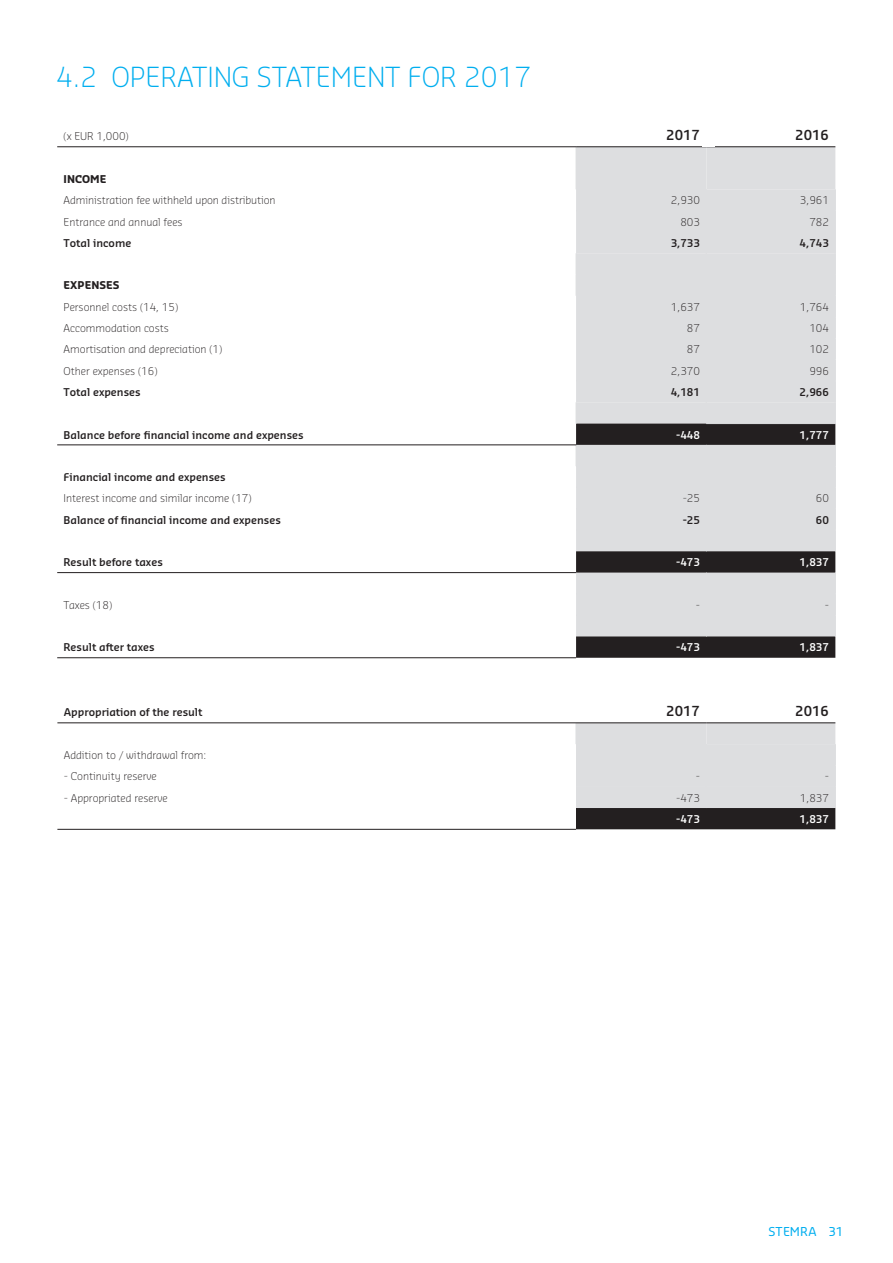
<style>
.page{position:relative;width:893px;height:1263px;background:#fff}
.page>*{position:absolute;margin:0;border:0;box-sizing:border-box;transform-origin:0 0}
.t1{font:300 27px "Sansa Pro";color:#00aeef}
.t2{font:600 13.5px "Sansa Pro";color:#231f20}
.t3{font:12px "Sansa Pro";letter-spacing:.01em;color:#00aeef}
.t4{font:300 10.5px "Sansa Pro";color:#231f20}
.t5{font:600 10.5px "Sansa Pro";color:#231f20}
.t6{font:600 10.5px "Sansa Pro";color:#fff}
.t7{font:700 10.5px "Sansa Pro";color:#231f20}
</style>
<div class="page">
<div style="left:576px;top:148px;width:130px;height:105px;background:#dddee0"></div>
<div style="left:576px;top:253px;width:130px;height:171px;background:#dddee0"></div>
<svg style="left:576px;top:424px;width:259px;height:234px;background:#a9a8aa"></svg>
<hr style="left:576px;top:381px;width:130px;height:1px;background:#dddee0">
<hr style="left:576px;top:487px;width:130px;height:1px;background:#dddee0">
<hr style="left:706px;top:487px;width:130px;height:1px;background:#dddee0">
<hr style="left:576px;top:508px;width:130px;height:1px;background:#dddee0">
<hr style="left:706px;top:508px;width:130px;height:1px;background:#dddee0">
<hr style="left:576px;top:210px;width:130px;height:1px;background:#dddee0">
<hr style="left:576px;top:530px;width:130px;height:1px;background:#dddee0">
<hr style="left:706px;top:530px;width:130px;height:1px;background:#dddee0">
<hr style="left:576px;top:594px;width:130px;height:1px;background:#dddee0">
<hr style="left:706px;top:594px;width:130px;height:1px;background:#dddee0">
<hr style="left:576px;top:615px;width:130px;height:1px;background:#dddee0">
<hr style="left:706px;top:615px;width:130px;height:1px;background:#dddee0">
<hr style="left:576px;top:274px;width:130px;height:1px;background:#dddee0">
<hr style="left:576px;top:466px;width:130px;height:1px;background:#dddee0">
<hr style="left:706px;top:466px;width:130px;height:1px;background:#dddee0">
<svg style="left:576px;top:148px;width:1px;height:41px"></svg>
<svg style="left:576px;top:253px;width:1px;height:43px"></svg>
<svg style="left:576px;top:402px;width:1px;height:22px"></svg>
<svg style="left:576px;top:445px;width:1px;height:21px"></svg>
<svg style="left:706px;top:445px;width:1px;height:106px"></svg>
<svg style="left:706px;top:573px;width:1px;height:63px"></svg>
<div style="left:706px;top:146px;width:130px;height:277px;background:#dddee0"></div>
<svg style="left:835px;top:445px;width:1px;height:106px"></svg>
<svg style="left:835px;top:573px;width:1px;height:63px"></svg>
<hr style="left:576px;top:147px;width:130px;height:1px;background:#231f20">
<hr style="left:706px;top:147px;width:129px;height:1px;background:#231f20">
<hr style="left:57px;top:445px;width:519px;height:1px;background:#231f20">
<hr style="left:57px;top:657px;width:519px;height:1px;background:#231f20">
<hr style="left:706px;top:423px;width:130px;height:1px;background:#dddee0">
<hr style="left:57px;top:572px;width:519px;height:1px;background:#231f20">
<hr style="left:57px;top:147px;width:519px;height:1px;background:#231f20">
<svg style="left:576px;top:722px;width:260px;height:107px;background:#b7b7b9"></svg>
<hr style="left:576px;top:723px;width:130px;height:1px;background:#231f20">
<hr style="left:706px;top:723px;width:129px;height:1px;background:#231f20">
<hr style="left:57px;top:829px;width:519px;height:1px;background:#231f20">
<hr style="left:57px;top:723px;width:519px;height:1px;background:#231f20">
<h1 class="t1" style="left:56px;top:59px;width:477px">4.2 OPERATING STATEMENT FOR 2017</h1>
<p class="t4" style="left:64px;top:130px;width:67px">(x EUR 1,000)</p>
<p class="t2" style="left:666px;top:126px;width:35px">2017</p>
<p class="t2" style="left:795px;top:126px;width:35px">2016</p>
<p class="t7" style="left:64px;top:172px;width:44px">INCOME</p>
<p class="t4" style="left:64px;top:193px;width:213px">Administration fee withheld upon distribution</p>
<p class="t4" style="left:671px;top:193px;width:31px">2,930</p>
<p class="t4" style="left:800px;top:193px;width:31px">3,961</p>
<p class="t4" style="left:64px;top:215px;width:121px">Entrance and annual fees</p>
<p class="t4" style="left:680px;top:215px;width:21px">803</p>
<p class="t4" style="left:809px;top:215px;width:21px">782</p>
<p class="t5" style="left:64px;top:236px;width:69px">Total income</p>
<p class="t5" style="left:671px;top:236px;width:31px">3,733</p>
<p class="t5" style="left:800px;top:236px;width:31px">4,743</p>
<p class="t7" style="left:64px;top:279px;width:58px">EXPENSES</p>
<p class="t4" style="left:64px;top:300px;width:116px">Personnel costs (14, 15)</p>
<p class="t4" style="left:671px;top:300px;width:31px">1,637</p>
<p class="t4" style="left:800px;top:300px;width:31px">1,764</p>
<p class="t4" style="left:64px;top:321px;width:107px">Accommodation costs</p>
<p class="t4" style="left:687px;top:321px;width:15px">87</p>
<p class="t4" style="left:809px;top:321px;width:21px">104</p>
<p class="t4" style="left:64px;top:342px;width:160px">Amortisation and depreciation (1)</p>
<p class="t4" style="left:687px;top:342px;width:15px">87</p>
<p class="t4" style="left:809px;top:342px;width:21px">102</p>
<p class="t4" style="left:64px;top:364px;width:95px">Other expenses (16)</p>
<p class="t4" style="left:671px;top:364px;width:31px">2,370</p>
<p class="t4" style="left:809px;top:364px;width:21px">996</p>
<p class="t5" style="left:64px;top:385px;width:79px">Total expenses</p>
<p class="t5" style="left:671px;top:385px;width:31px">4,181</p>
<p class="t5" style="left:800px;top:385px;width:31px">2,966</p>
<p class="t5" style="left:64px;top:428px;width:242px">Balance before financial income and expenses</p>
<p class="t6" style="left:676px;top:428px;width:25px">-448</p>
<p class="t6" style="left:800px;top:428px;width:31px">1,777</p>
<p class="t5" style="left:64px;top:470px;width:164px">Financial income and expenses</p>
<p class="t4" style="left:64px;top:492px;width:190px">Interest income and similar income (17)</p>
<p class="t4" style="left:683px;top:492px;width:19px">-25</p>
<p class="t4" style="left:816px;top:492px;width:15px">60</p>
<p class="t5" style="left:64px;top:513px;width:219px">Balance of financial income and expenses</p>
<p class="t5" style="left:683px;top:513px;width:19px">-25</p>
<p class="t5" style="left:816px;top:513px;width:15px">60</p>
<p class="t5" style="left:64px;top:555px;width:101px">Result before taxes</p>
<p class="t6" style="left:676px;top:555px;width:25px">-473</p>
<p class="t6" style="left:800px;top:555px;width:31px">1,837</p>
<p class="t4" style="left:64px;top:598px;width:50px">Taxes (18)</p>
<p class="t4" style="left:696px;top:598px;width:6px">-</p>
<p class="t4" style="left:825px;top:598px;width:6px">-</p>
<p class="t5" style="left:64px;top:641px;width:93px">Result after taxes</p>
<p class="t6" style="left:676px;top:641px;width:25px">-473</p>
<p class="t6" style="left:800px;top:641px;width:31px">1,837</p>
<p class="t5" style="left:64px;top:706px;width:140px">Appropriation of the result</p>
<p class="t2" style="left:666px;top:702px;width:35px">2017</p>
<p class="t2" style="left:795px;top:702px;width:35px">2016</p>
<p class="t4" style="left:64px;top:748px;width:144px">Addition to / withdrawal from:</p>
<p class="t4" style="left:64px;top:769px;width:95px">- Continuity reserve</p>
<p class="t4" style="left:696px;top:769px;width:6px">-</p>
<p class="t4" style="left:825px;top:769px;width:6px">-</p>
<p class="t4" style="left:64px;top:791px;width:105px">- Appropriated reserve</p>
<p class="t4" style="left:676px;top:791px;width:25px">-473</p>
<p class="t4" style="left:800px;top:791px;width:31px">1,837</p>
<p class="t6" style="left:676px;top:812px;width:25px">-473</p>
<p class="t6" style="left:800px;top:812px;width:31px">1,837</p>
<p class="t3" style="left:768px;top:1224px;width:76px">STEMRA 31</p>
</div>
